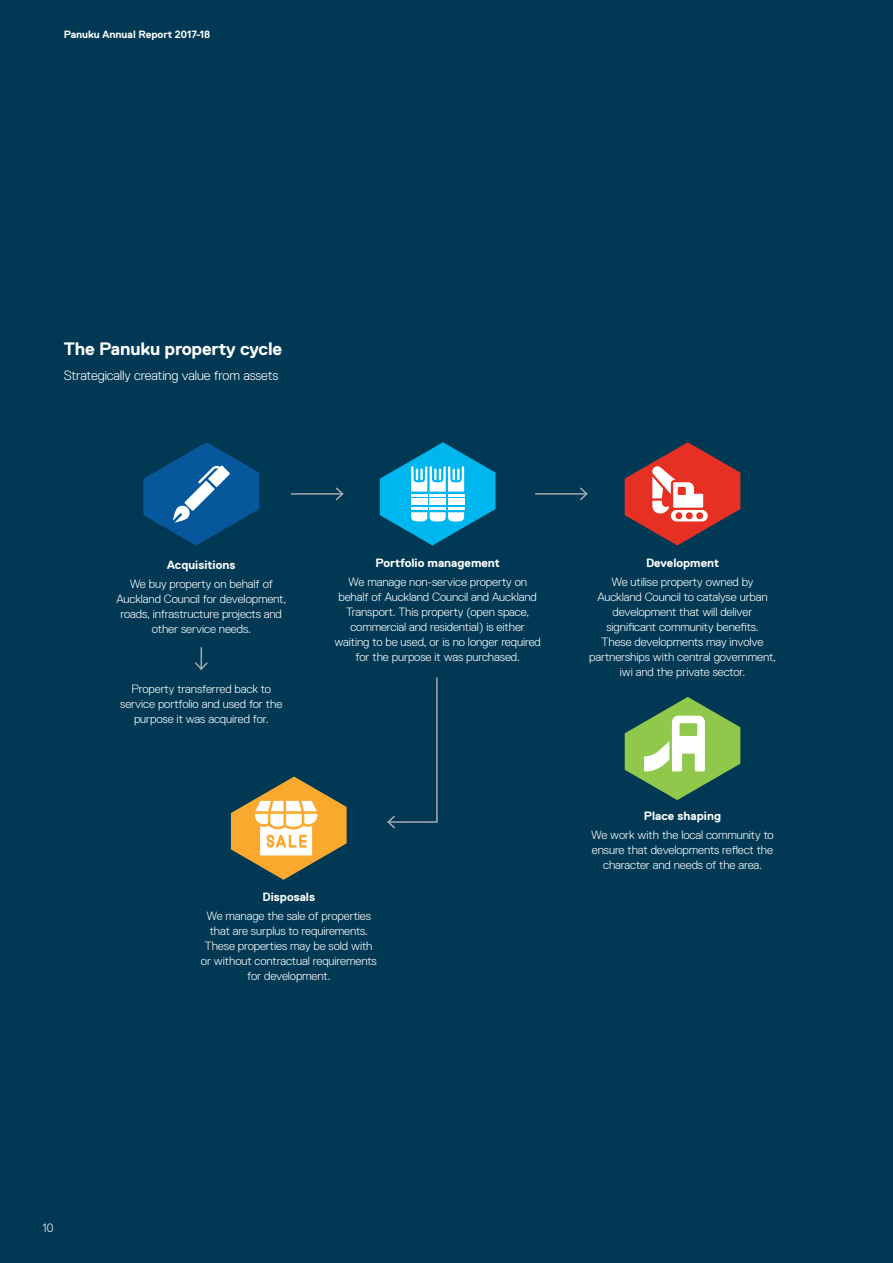
<style>
.page{position:relative;width:893px;height:1263px;background:#013954}
.page>*{position:absolute;margin:0;border:0;box-sizing:border-box;transform-origin:0 0}
.t1{font:700 18px "Replica Pro";letter-spacing:-.01em;color:#fff}
.t2{font:300 13.5px "Replica Pro";letter-spacing:-.01em;color:#fff}
.t3{font:300 12px/15px "Replica Pro";letter-spacing:-.01em;color:#fff;text-align:center}
.t4{font:700 12px "Replica Std";color:#fff}
.t5{font:700 10.5px "Replica Pro";color:#fff}
</style>
<div class="page">
<hr style="left:291px;top:493px;width:52px;height:2px;background:#a8a9ad">
<svg style="left:334px;top:487px;width:10px;height:14px"></svg>
<hr style="left:536px;top:493px;width:51px;height:2px;background:#a8a9ad">
<svg style="left:579px;top:487px;width:9px;height:14px"></svg>
<svg style="left:387px;top:677px;width:51px;height:152px"></svg>
<svg style="left:195px;top:648px;width:13px;height:22px"></svg>
<svg style="left:143px;top:442px;width:116px;height:103px"></svg>
<svg style="left:380px;top:442px;width:115px;height:103px"></svg>
<svg style="left:625px;top:442px;width:115px;height:103px"></svg>
<svg style="left:231px;top:776px;width:116px;height:104px"></svg>
<svg style="left:625px;top:697px;width:115px;height:103px"></svg>
<p class="t5" style="left:64px;top:29px;width:148px">Panuku Annual Report 2017-18</p>
<h1 class="t1" style="left:64px;top:338px;width:220px">The Panuku property cycle</h1>
<p class="t2" style="left:64px;top:368px;width:216px">Strategically creating value from assets</p>
<p class="t4" style="left:167px;top:558px;width:70px">Acquisitions</p>
<p class="t3" style="left:116px;top:576px;width:171px">We buy property on behalf of<br>Auckland Council for development, roads, infrastructure projects and other service needs.</p>
<p class="t3" style="left:120px;top:681px;width:164px">Property transferred back to service portfolio and used for the purpose it was acquired for.</p>
<p class="t4" style="left:375px;top:556px;width:126px">Portfolio management</p>
<p class="t3" style="left:334px;top:575px;width:208px">We manage non-service property on behalf of Auckland Council and Auckland Transport. This property (open space, commercial and residential) is either waiting to be used, or is no longer required for the purpose it was purchased.</p>
<p class="t4" style="left:262px;top:890px;width:54px">Disposals</p>
<p class="t3" style="left:201px;top:908px;width:177px">We manage the sale of properties that are surplus to requirements.<br>These properties may be sold with or without contractual requirements for development.</p>
<p class="t4" style="left:646px;top:556px;width:75px">Development</p>
<p class="t3" style="left:589px;top:575px;width:188px">We utilise property owned by<br>Auckland Council to catalyse urban development that will deliver significant community benefits.<br>These developments may involve partnerships with central government, iwi and the private sector.</p>
<p class="t4" style="left:644px;top:809px;width:79px">Place shaping</p>
<p class="t3" style="left:591px;top:827px;width:184px">We work with the local community to ensure that developments reflect the character and needs of the area.</p>
<p class="t3" style="left:43px;top:1220px;width:12px">10</p>
</div>
